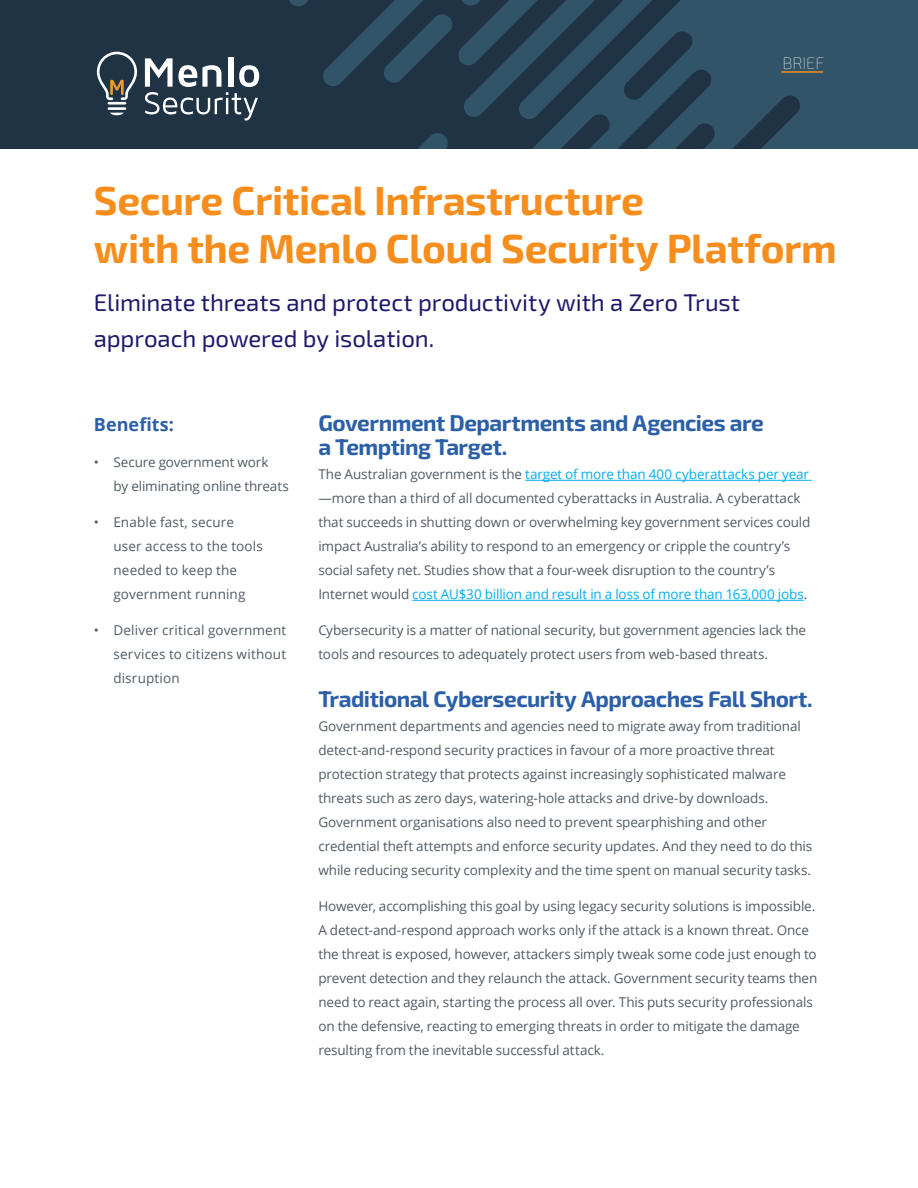
<style>
.page{position:relative;width:918px;height:1188px;background:#fff}
.page>*{position:absolute;margin:0;border:0;box-sizing:border-box;transform-origin:0 0}
.t1{font:700 40.5px/48px "Exo 2";letter-spacing:-.01em;color:#f68e1e}
.t2{font:24px/36px "Exo 2";color:#1d196b}
.t3{font:700 22.5px/24px "Exo 2";letter-spacing:-.025em;color:#2b5fa8}
.t4{font:700 18px "Open Sans";color:#2b5fa8}
.t5{font:100 16.5px "Exo 2";color:#fff}
.t6{font:13.5px/24px "Open Sans";letter-spacing:-.01em;color:#505a65}
.t7{font:13.5px/24px "Open Sans";letter-spacing:.01em;color:#505a65}
.s1{color:#00aeef}
</style>
<div class="page">
<div style="left:0;top:0;width:906px;height:149px;background:#203344"></div>
<svg style="left:289px;top:0;width:629px;height:149px;fill:#325468"></svg>
<svg style="left:383px;top:13px;width:70px;height:71px"></svg>
<svg style="left:351px;top:132px;width:98px;height:17px"></svg>
<hr style="left:108px;top:102px;width:18px;height:3px;background:#fff">
<hr style="left:108px;top:107px;width:18px;height:3px;background:#fff">
<svg style="left:110px;top:113px;width:14px;height:2px"></svg>
<svg style="left:97px;top:52px;width:40px;height:48px"></svg>
<div style="left:228px;top:57px;width:6px;height:30px;background:#fff"></div>
<svg style="left:145px;top:58px;width:114px;height:63px"></svg>
<hr style="left:782px;top:71px;width:41px;height:2px;background:#f68e1e">
<hr style="left:525px;top:480px;width:287px;height:1px;background:#00aeef">
<hr style="left:412px;top:600px;width:392px;height:1px;background:#00aeef">
<p class="t5" style="left:782px;top:52px;width:43px">BRIEF</p>
<h1 class="t1" style="left:94px;top:176px;width:745px">Secure Critical Infrastructure<br>with the Menlo Cloud Security Platform</h1>
<h2 class="t2" style="left:94px;top:284px;width:648px">Eliminate threats and protect productivity with a Zero Trust approach powered by isolation.</h2>
<h3 class="t4" style="left:94px;top:412px;width:81px">Benefits:</h3>
<p class="t6" style="left:113px;top:450px;width:177px;text-indent:-19px">• Secure government work<br>by eliminating online threats</p>
<p class="t7" style="left:113px;top:510px;width:151px;text-indent:-19px">• Enable fast, secure user access to the tools needed to keep the government running</p>
<p class="t6" style="left:113px;top:618px;width:174px;text-align:justify;text-indent:-19px">• Deliver critical government services to citizens without disruption</p>
<h3 class="t3" style="left:318px;top:411px;width:447px">Government Departments and Agencies are a Tempting Target.</h3>
<p class="t6" style="left:318px;top:462px;width:494px">The Australian government is the <span class="s1">target of more than 400 cyberattacks per year </span>—more than a third of all documented cyberattacks in Australia. A cyberattack that succeeds in shutting down or overwhelming key government services could impact Australia’s ability to respond to an emergency or cripple the country’s social safety net. Studies show that a four-week disruption to the country’s Internet would <span class="s1">cost AU$30 billion and result in a loss of more than 163,000 jobs</span>.</p>
<p class="t6" style="left:318px;top:618px;width:489px">Cybersecurity is a matter of national security, but government agencies lack the tools and resources to adequately protect users from web-based threats.</p>
<h3 class="t3" style="left:318px;top:687px;width:496px">Traditional Cybersecurity Approaches Fall Short.</h3>
<p class="t6" style="left:318px;top:714px;width:495px">Government departments and agencies need to migrate away from traditional detect-and-respond security practices in favour of a more proactive threat protection strategy that protects against increasingly sophisticated malware threats such as zero days, watering-hole attacks and drive-by downloads.<br>Government organisations also need to prevent spearphishing and other credential theft attempts and enforce security updates. And they need to do this while reducing security complexity and the time spent on manual security tasks.</p>
<p class="t6" style="left:318px;top:894px;width:501px">However, accomplishing this goal by using legacy security solutions is impossible.<br>A detect-and-respond approach works only if the attack is a known threat. Once the threat is exposed, however, attackers simply tweak some code just enough to prevent detection and they relaunch the attack. Government security teams then need to react again, starting the process all over. This puts security professionals on the defensive, reacting to emerging threats in order to mitigate the damage resulting from the inevitable successful attack.</p>
</div>
